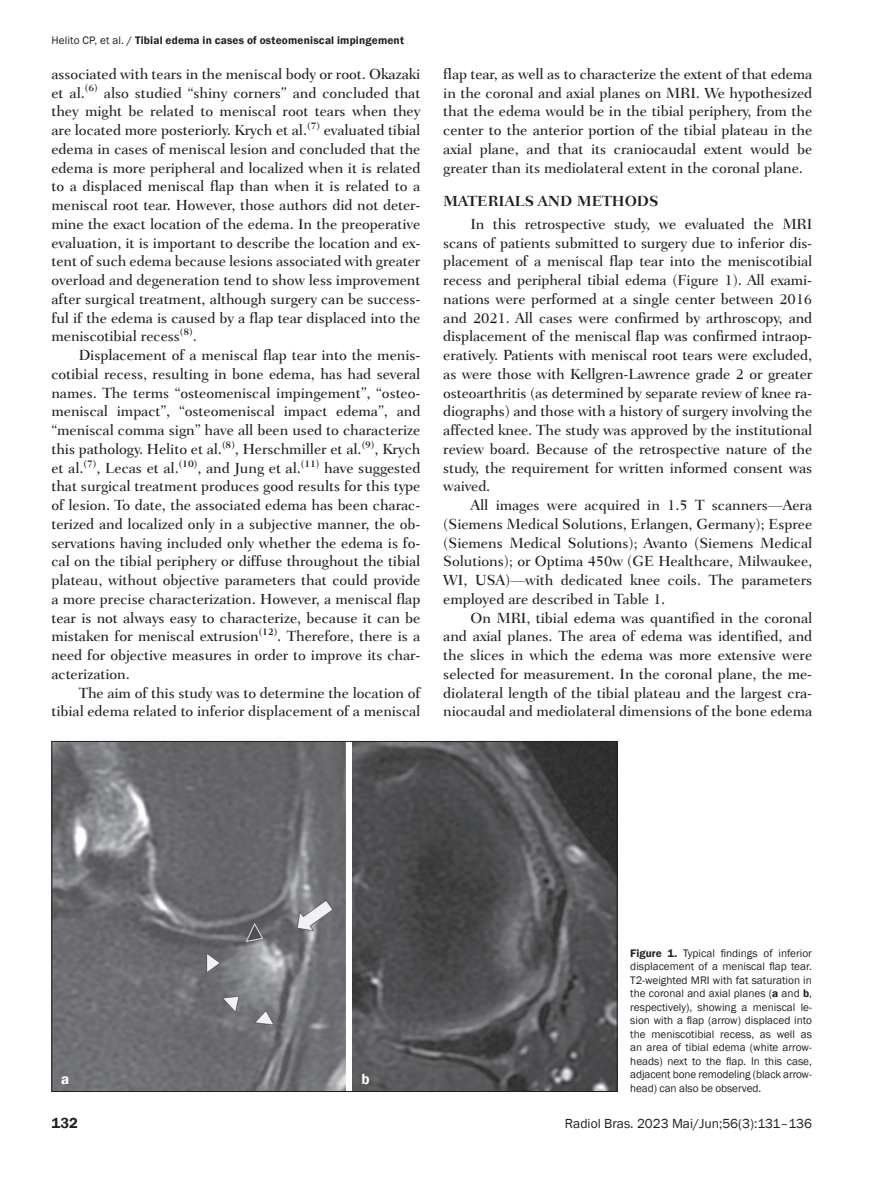
<style>
.page{position:relative;width:893px;height:1191px;background:#fff}
.page>*{position:absolute;margin:0;border:0;box-sizing:border-box;transform-origin:0 0}
.t1{font:500 15px/18.8px "Fairfield LT";letter-spacing:-.005em;color:#231f20;text-align:justify}
.t2{font:700 15px "Fairfield LT";color:#231f20}
.t3{font:600 15px "Franklin Gothic";color:#231f20}
.t4{font:600 15px "Franklin Gothic";color:#fff}
.t5{font:13.5px "Franklin Gothic";color:#231f20}
.t6{font:11.25px/13.5px "Franklin Gothic";letter-spacing:-.01em;color:#231f20;text-align:justify}
.t7{font:600 11.25px "Franklin Gothic";letter-spacing:.015em;color:#231f20}
.s1{font-weight:400}
.s2{font-weight:500}
.s3{font-weight:600}
</style>
<div class="page">
<img style="left:53px;top:743px;width:293px;height:346px">
<img style="left:352px;top:743px;width:263px;height:346px">
<p class="t7" style="left:51px;top:33px;width:354px"><span class="s1">Helito CP, et al.</span> <span class="s2">/</span> Tibial edema in cases of osteomeniscal impingement</p>
<p class="t1" style="left:51px;top:64px;width:370px">associated with tears in the meniscal body or root. Okazaki et al.<sup>(6)</sup> also studied “shiny corners” and concluded that they might be related to meniscal root tears when they are located more posteriorly. Krych et al.<sup>(7)</sup> evaluated tibial edema in cases of meniscal lesion and concluded that the edema is more peripheral and localized when it is related to a displaced meniscal flap than when it is related to a meniscal root tear. However, those authors did not deter&shy;mine the exact location of the edema. In the preoperative evaluation, it is important to describe the location and ex&shy;tent of such edema because lesions associated with greater overload and degeneration tend to show less improvement after surgical treatment, although surgery can be success&shy;ful if the edema is caused by a flap tear displaced into the meniscotibial recess<sup>(8)</sup>.</p>
<p class="t1" style="left:51px;top:346px;width:370px;text-indent:27px">Displacement of a meniscal flap tear into the menis&shy;cotibial recess, resulting in bone edema, has had several names. The terms “osteomeniscal impingement”, “osteo&shy;meniscal impact”, “osteomeniscal impact edema”, and “meniscal comma sign” have all been used to characterize this pathology. Helito et al.<sup>(8)</sup>, Herschmiller et al.<sup>(9)</sup>, Krych et al.<sup>(7)</sup>, Lecas et al.<sup>(10)</sup>, and Jung et al.<sup>(11)</sup> have suggested that surgical treatment produces good results for this type of lesion. To date, the associated edema has been charac&shy;terized and localized only in a subjective manner, the ob&shy;servations having included only whether the edema is fo&shy;cal on the tibial periphery or diffuse throughout the tibial plateau, without objective parameters that could provide a more precise characterization. However, a meniscal flap tear is not always easy to characterize, because it can be mistaken for meniscal extrusion<sup>(12)</sup>. Therefore, there is a need for objective measures in order to improve its char&shy;acterization.</p>
<p class="t1" style="left:51px;top:683px;width:370px;text-align:right">The aim of this study was to determine the location of tibial edema related to inferior displacement of a meniscal</p>
<p class="t1" style="left:443px;top:64px;width:370px">flap tear, as well as to characterize the extent of that edema in the coronal and axial planes on MRI. We hypothesized that the edema would be in the tibial periphery, from the center to the anterior portion of the tibial plateau in the axial plane, and that its craniocaudal extent would be greater than its mediolateral extent in the coronal plane.</p>
<p class="t2" style="left:443px;top:192px;width:217px">MATERIALS AND METHODS</p>
<p class="t1" style="left:443px;top:214px;width:370px;text-indent:27px">In this retrospective study, we evaluated the MRI scans of patients submitted to surgery due to inferior dis&shy;placement of a meniscal flap tear into the meniscotibial recess and peripheral tibial edema (Figure 1). All exami&shy;nations were performed at a single center between 2016 and 2021. All cases were confirmed by arthroscopy, and displacement of the meniscal flap was confirmed intraop&shy;eratively. Patients with meniscal root tears were excluded, as were those with Kellgren-Lawrence grade 2 or greater osteoarthritis (as determined by separate review of knee ra&shy;diographs) and those with a history of surgery involving the affected knee. The study was approved by the institutional review board. Because of the retrospective nature of the study, the requirement for written informed consent was waived.</p>
<p class="t1" style="left:443px;top:496px;width:370px;text-indent:27px">All images were acquired in 1.5 T scanners—Aera (Siemens Medical Solutions, Erlangen, Germany); Espree (Siemens Medical Solutions); Avanto (Siemens Medical Solutions); or Optima 450w (GE Healthcare, Milwaukee, WI, USA)—with dedicated knee coils. The parameters employed are described in Table 1.</p>
<p class="t1" style="left:443px;top:608px;width:370px;text-indent:27px">On MRI, tibial edema was quantified in the coronal and axial planes. The area of edema was identified, and the slices in which the edema was more extensive were selected for measurement. In the coronal plane, the me&shy;diolateral length of the tibial plateau and the largest cra&shy;niocaudal and mediolateral dimensions of the bone edema</p>
<p class="t4" style="left:61px;top:1070px;width:10px">a</p>
<p class="t4" style="left:362px;top:1070px;width:10px">b</p>
<p class="t6" style="left:630px;top:946px;width:183px"><span class="s3">Figure 1.</span> Typical findings of inferior displacement of a meniscal flap tear.<br>T2-weighted MRI with fat saturation in the coronal and axial planes (<span class="s3">a</span> and <span class="s3">b</span>, respectively), showing a meniscal le&shy;sion with a flap (arrow) displaced into the meniscotibial recess, as well as an area of tibial edema (white arrow&shy;heads) next to the flap. In this case, adjacent bone remodeling (black arrow&shy;head) can also be observed.</p>
<p class="t3" style="left:51px;top:1113px;width:28px">132</p>
<p class="t5" style="left:565px;top:1114px;width:248px">Radiol Bras. 2023 Mai/Jun;56(3):131–136</p>
</div>
